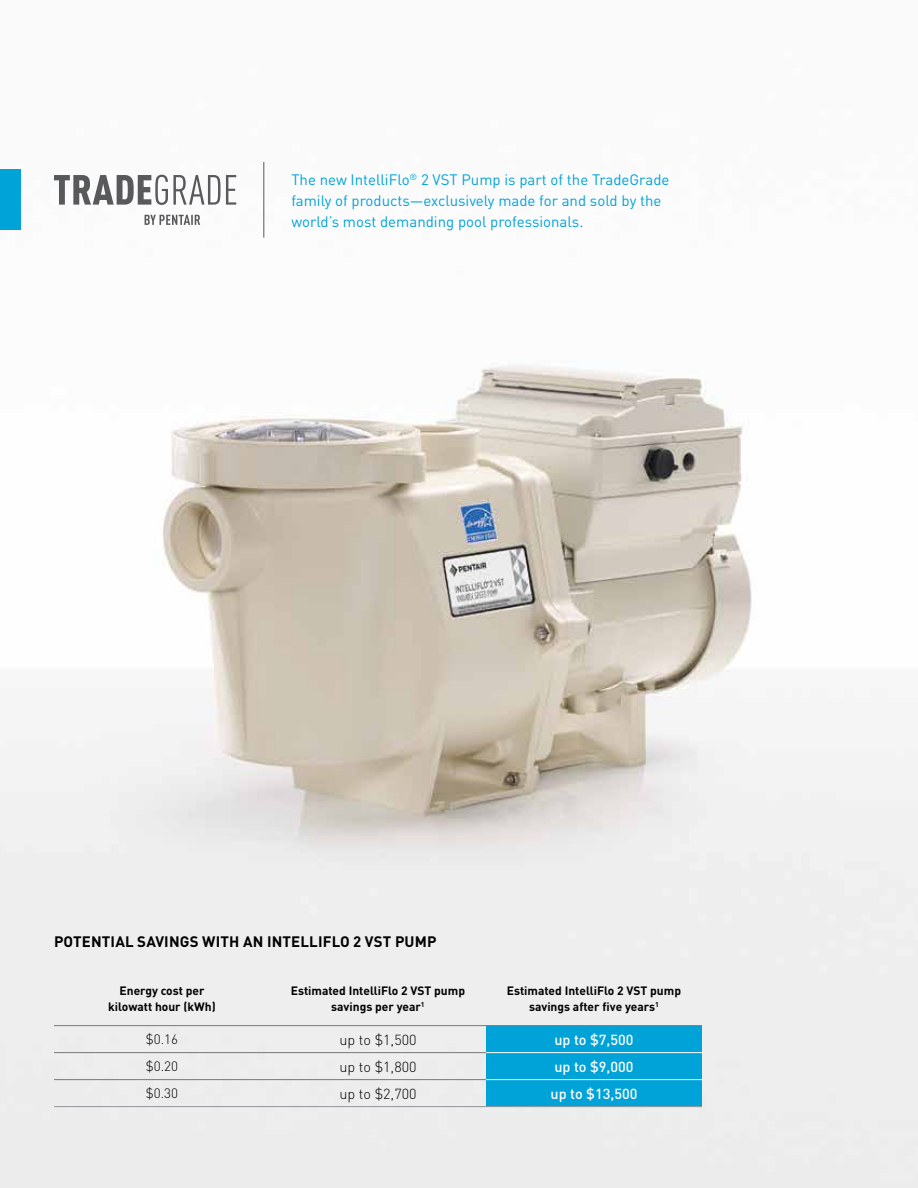
<style>
.page{position:relative;width:918px;height:1188px;background:#fff}
.page>*{position:absolute;margin:0;border:0;box-sizing:border-box;transform-origin:0 0}
.t1{font:15px/21px "DIN Pro";color:#00a3d8}
.t2{font:700 15px "DIN Pro";letter-spacing:.01em;color:#000}
.t3{font:500 14.4px "DIN Pro";color:#fff}
.t4{font:300 14.4px "DIN Pro";color:#000}
.t5{font:300 13.5px "DIN Pro";color:#000}
.t6{font:700 12px/16.5px "DIN Pro";color:#000;text-align:center}
</style>
<div class="page">
<img style="left:0;top:162px;width:918px;height:1026px">
<div style="left:486px;top:1026px;width:216px;height:80px;background:#00a3d8"></div>
<hr style="left:54px;top:1025px;width:216px;height:1px;background:#77787b">
<hr style="left:270px;top:1025px;width:216px;height:1px;background:#77787b">
<hr style="left:486px;top:1025px;width:216px;height:1px;background:#77787b">
<hr style="left:54px;top:1052px;width:216px;height:1px;background:#77787b">
<hr style="left:270px;top:1052px;width:216px;height:1px;background:#77787b">
<hr style="left:54px;top:1079px;width:216px;height:1px;background:#77787b">
<hr style="left:270px;top:1079px;width:216px;height:1px;background:#77787b">
<hr style="left:486px;top:1079px;width:216px;height:1px;background:#fff">
<hr style="left:486px;top:1052px;width:216px;height:1px;background:#fff">
<hr style="left:54px;top:1106px;width:216px;height:1px;background:#939598">
<hr style="left:270px;top:1106px;width:216px;height:1px;background:#939598">
<hr style="left:486px;top:1106px;width:216px;height:1px;background:#939598">
<hr style="left:263px;top:162px;width:1px;height:76px;background:#58595b">
<svg style="left:54px;top:175px;width:182px;height:30px"></svg>
<svg style="left:145px;top:215px;width:55px;height:10px"></svg>
<div style="left:0;top:169px;width:20px;height:61px;background:#00a3d8"></div>
<p class="t1" style="left:291px;top:167px;width:380px">The new IntelliFlo<sup>®</sup> 2 VST Pump is part of the TradeGrade family of products—exclusively made for and sold by the world’s most demanding pool professionals.</p>
<p class="t2" style="left:54px;top:930px;width:384px">POTENTIAL SAVINGS WITH AN INTELLIFLO 2 VST PUMP</p>
<p class="t6" style="left:108px;top:981px;width:109px">Energy cost per kilowatt hour (kWh)</p>
<p class="t6" style="left:291px;top:981px;width:176px">Estimated IntelliFlo 2 VST pump savings per year<sup>1</sup></p>
<p class="t6" style="left:507px;top:981px;width:176px">Estimated IntelliFlo 2 VST pump savings after five years<sup>1</sup></p>
<p class="t5" style="left:146px;top:1029px;width:34px">$0.16</p>
<p class="t4" style="left:339px;top:1028px;width:79px">up to $1,500</p>
<p class="t3" style="left:554px;top:1028px;width:81px">up to $7,500</p>
<p class="t5" style="left:146px;top:1056px;width:34px">$0.20</p>
<p class="t4" style="left:339px;top:1055px;width:79px">up to $1,800</p>
<p class="t3" style="left:554px;top:1055px;width:81px">up to $9,000</p>
<p class="t5" style="left:146px;top:1083px;width:34px">$0.30</p>
<p class="t4" style="left:339px;top:1082px;width:79px">up to $2,700</p>
<p class="t3" style="left:551px;top:1082px;width:88px">up to $13,500</p>
</div>
